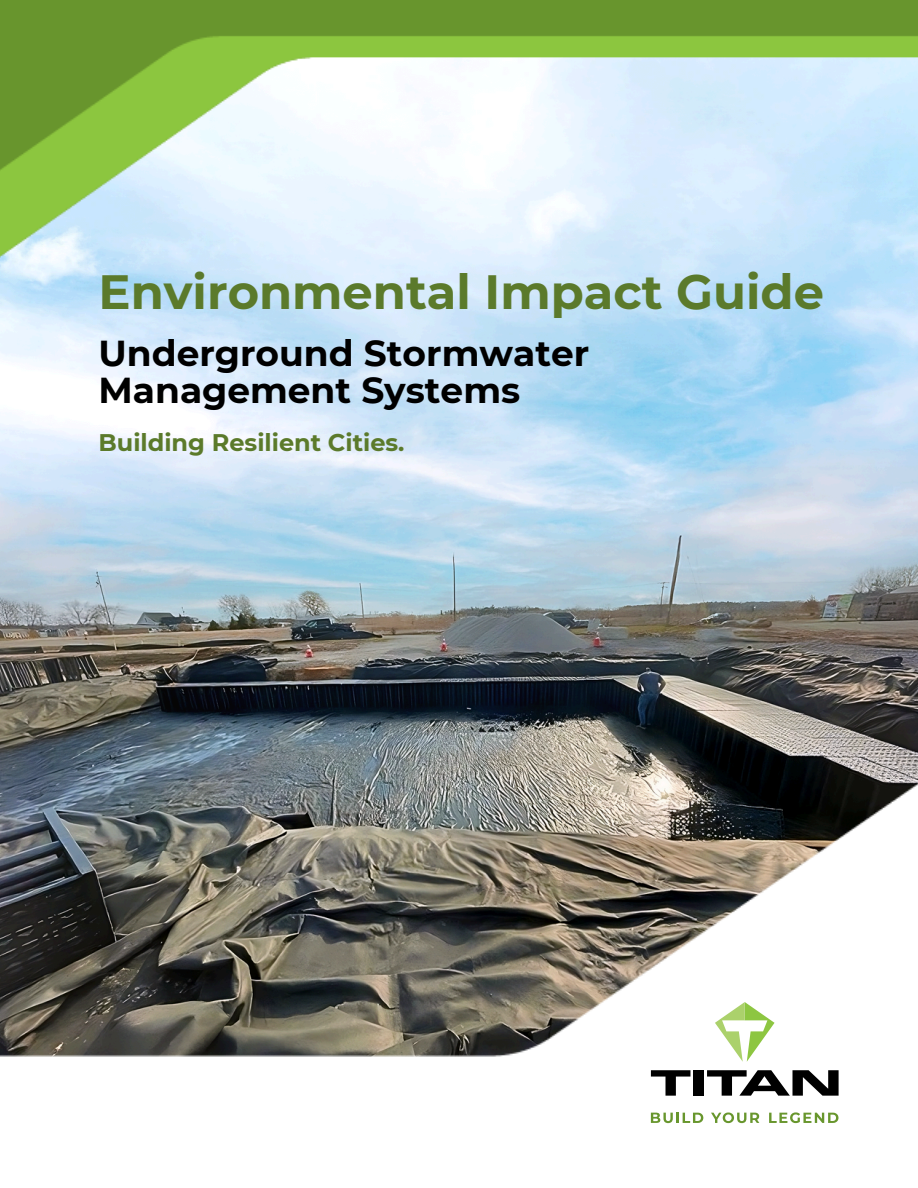
<style>
.page{position:relative;width:918px;height:1188px;background:#fff}
.page>*{position:absolute;margin:0;border:0;box-sizing:border-box;transform-origin:0 0}
.t1{font:700 48px "Montserrat";color:#5b7a2b}
.t2{font:700 36px/37.2px "Montserrat";color:#000}
.t3{font:700 24px "Montserrat";color:#5b7a2b}
</style>
<div class="page">
<img style="left:0;top:270px;width:918px;height:491px">
<img style="left:0;top:761px;width:918px;height:363px">
<img style="left:0;top:0;width:918px;height:270px">
<svg style="left:715px;top:1002px;width:60px;height:60px"></svg>
<svg style="left:651px;top:1070px;width:39px;height:26px"></svg>
<div style="left:694px;top:1070px;width:10px;height:26px;background:#000"></div>
<svg style="left:707px;top:1070px;width:132px;height:26px"></svg>
<svg style="left:651px;top:1113px;width:52px;height:10px"></svg>
<svg style="left:711px;top:1113px;width:48px;height:10px"></svg>
<svg style="left:769px;top:1112px;width:69px;height:11px"></svg>
<h2 class="t1" style="left:99px;top:263px;width:727px">Environmental Impact Guide</h2>
<p class="t2" style="left:99px;top:334px;width:492px">Underground Stormwater<br>Management Systems</p>
<p class="t3" style="left:99px;top:428px;width:308px">Building Resilient Cities.</p>
</div>
